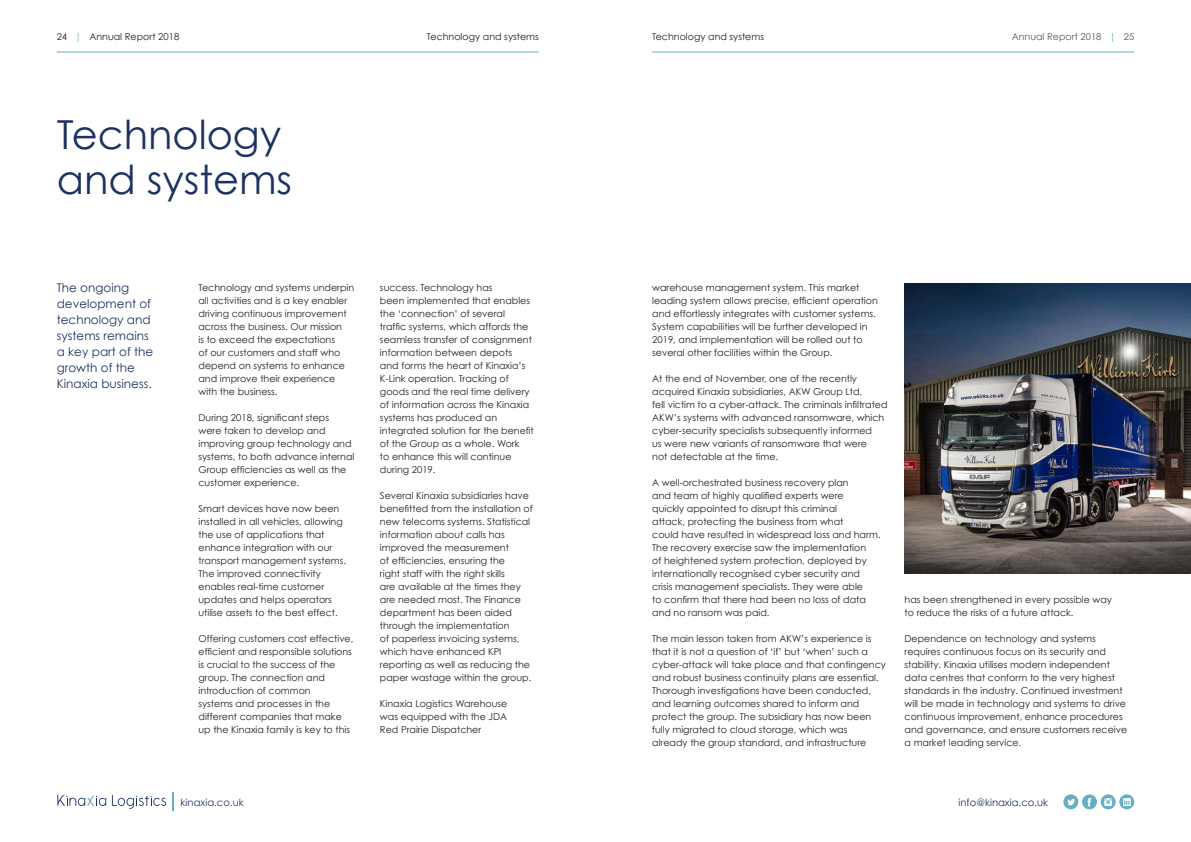
<style>
.page{position:relative;width:1191px;height:842px;background:#fff}
.page>*{position:absolute;margin:0;border:0;box-sizing:border-box;transform-origin:0 0}
.t1{font:40px/45px "Century Gothic";color:#1e3262}
.t2{font:12px/16px "Century Gothic";color:#1e3262}
.t3{font:10px "Century Gothic";color:#1e3262}
.t4{font:9.5px/13px "Century Gothic";color:#231f20}
.t5{font:9.5px "Century Gothic";color:#57585a}
.s1{color:#67aec2}
</style>
<div class="page">
<div style="left:1063px;top:794px;width:15px;height:15px;background:#67aec2;border-radius:50%"></div>
<svg style="left:1067px;top:799px;width:8px;height:6px"></svg>
<div style="left:1082px;top:794px;width:15px;height:15px;background:#67aec2;border-radius:50%"></div>
<svg style="left:1087px;top:798px;width:4px;height:8px"></svg>
<svg style="left:1100px;top:794px;width:15px;height:15px"></svg>
<svg style="left:1104px;top:798px;width:8px;height:8px"></svg>
<svg style="left:1119px;top:794px;width:15px;height:15px"></svg>
<svg style="left:1123px;top:798px;width:7px;height:8px"></svg>
<svg style="left:173px;top:792px;width:1px;height:19px"></svg>
<svg style="left:112px;top:795px;width:54px;height:14px"></svg>
<svg style="left:57px;top:795px;width:49px;height:11px"></svg>
<hr style="left:652px;top:51px;width:482px;height:1px;background:#67aec2">
<hr style="left:57px;top:51px;width:482px;height:1px;background:#67aec2">
<img style="left:904px;top:283px;width:287px;height:291px">
<p class="t4" style="left:57px;top:30px;width:124px">24 <span class="s1">|</span> Annual Report 2018</p>
<p class="t4" style="left:427px;top:30px;width:113px">Technology and systems</p>
<p class="t4" style="left:652px;top:30px;width:113px">Technology and systems</p>
<p class="t5" style="left:1011px;top:31px;width:124px">Annual Report 2018 <span class="s1">|</span> 25</p>
<h1 class="t1" style="left:57px;top:112px;width:237px">Technology and systems</h1>
<p class="t2" style="left:57px;top:280px;width:98px">The ongoing development of technology and systems remains a key part of the growth of the<br>Kinaxia business.</p>
<p class="t4" style="left:380px;top:281px;width:155px">success. Technology has<br>been implemented that enables the ‘connection’ of several<br>traffic systems, which affords the seamless transfer of consignment information between depots<br>and forms the heart of Kinaxia’s<br>K-Link operation. Tracking of goods and the real time delivery of information across the Kinaxia systems has produced an integrated solution for the benefit of the Group as a whole. Work<br>to enhance this will continue during 2019.</p>
<p class="t4" style="left:380px;top:488px;width:154px">Several Kinaxia subsidiaries have benefitted from the installation of new telecoms systems. Statistical information about calls has improved the measurement<br>of efficiencies, ensuring the<br>right staff with the right skills<br>are available at the times they are needed most. The Finance department has been aided through the implementation<br>of paperless invoicing systems, which have enhanced KPI reporting as well as reducing the paper wastage within the group.</p>
<p class="t4" style="left:380px;top:696px;width:129px;text-align:justify">Kinaxia Logistics Warehouse was equipped with the JDA Red Prairie Dispatcher</p>
<p class="t4" style="left:198px;top:280px;width:157px">Technology and systems underpin all activities and is a key enabler driving continuous improvement across the business. Our mission<br>is to exceed the expectations<br>of our customers and staff who depend on systems to enhance and improve their experience with the business.</p>
<p class="t4" style="left:198px;top:410px;width:157px">During 2018, significant steps were taken to develop and improving group technology and systems, to both advance internal<br>Group efficiencies as well as the customer experience.</p>
<p class="t4" style="left:198px;top:501px;width:149px">Smart devices have now been installed in all vehicles, allowing the use of applications that enhance integration with our transport management systems.<br>The improved connectivity enables real-time customer updates and helps operators utilise assets to the best effect.</p>
<p class="t4" style="left:198px;top:631px;width:156px">Offering customers cost effective, efficient and responsible solutions is crucial to the success of the group. The connection and introduction of common<br>systems and processes in the different companies that make up the Kinaxia family is key to this</p>
<p class="t3" style="left:181px;top:796px;width:65px">kinaxia.co.uk</p>
<p class="t4" style="left:652px;top:281px;width:227px">warehouse management system. This market leading system allows precise, efficient operation and effortlessly integrates with customer systems.<br>System capabilities will be further developed in 2019, and implementation will be rolled out to several other facilities within the Group.</p>
<p class="t4" style="left:652px;top:372px;width:237px">At the end of November, one of the recently acquired Kinaxia subsidiaries, AKW Group Ltd,<br>fell victim to a cyber-attack. The criminals infiltrated AKW’s systems with advanced ransomware, which cyber-security specialists subsequently informed<br>us were new variants of ransomware that were<br>not detectable at the time.</p>
<p class="t4" style="left:652px;top:475px;width:230px">A well-orchestrated business recovery plan<br>and team of highly qualified experts were<br>quickly appointed to disrupt this criminal<br>attack, protecting the business from what<br>could have resulted in widespread loss and harm.<br>The recovery exercise saw the implementation<br>of heightened system protection, deployed by internationally recognised cyber security and crisis management specialists. They were able<br>to confirm that there had been no loss of data and no ransom was paid.</p>
<p class="t4" style="left:652px;top:631px;width:235px">The main lesson taken from AKW’s experience is that it is not a question of ‘if’ but ‘when’ such a cyber-attack will take place and that contingency and robust business continuity plans are essential.<br>Thorough investigations have been conducted, and learning outcomes shared to inform and protect the group. The subsidiary has now been fully migrated to cloud storage, which was<br>already the group standard, and infrastructure</p>
<p class="t4" style="left:904px;top:592px;width:209px">has been strengthened in every possible way to reduce the risks of a future attack.</p>
<p class="t4" style="left:904px;top:631px;width:224px">Dependence on technology and systems requires continuous focus on its security and stability. Kinaxia utilises modern independent data centres that conform to the very highest standards in the industry. Continued investment will be made in technology and systems to drive continuous improvement, enhance procedures and governance, and ensure customers receive a market leading service.</p>
<p class="t3" style="left:958px;top:796px;width:91px">info@kinaxia.co.uk</p>
</div>
